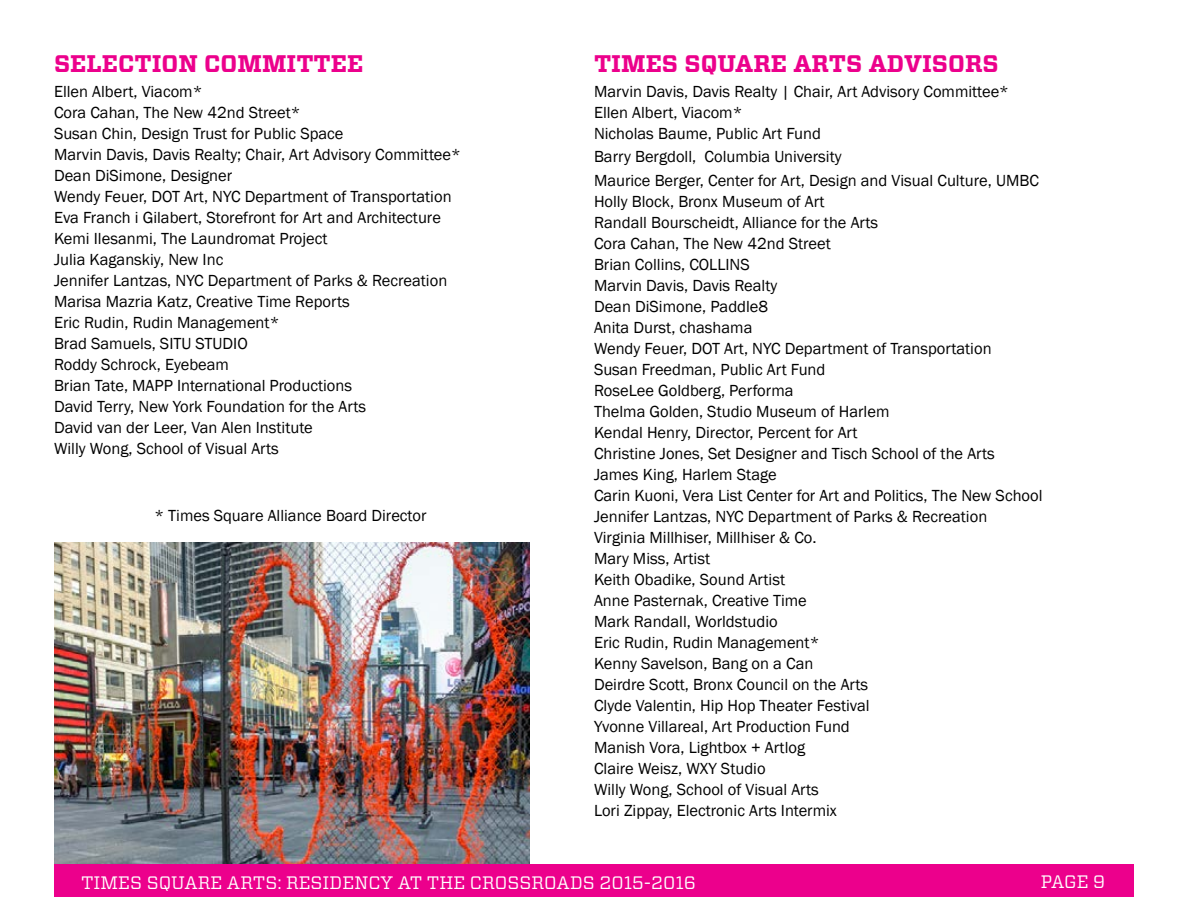
<style>
.page{position:relative;width:1188px;height:918px;background:#fff}
.page>*{position:absolute;margin:0;border:0;box-sizing:border-box;transform-origin:0 0}
.t1{font:700 24px "Vitesse";color:#ec008c}
.t2{font:18px "Vitesse";color:#fff}
.t3{font:16.5px/21px "Franklin Gothic";color:#000}
</style>
<div class="page">
<img style="left:54px;top:542px;width:475px;height:322px">
<div style="left:54px;top:865px;width:1080px;height:32px;background:#ec008c"></div>
<h1 class="t1" style="left:54px;top:47px;width:311px">SELECTION COMMITTEE</h1>
<p class="t3" style="left:54px;top:81px;width:408px">Ellen Albert, Viacom*<br>Cora Cahan, The New 42nd Street*<br>Susan Chin, Design Trust for Public Space<br>Marvin Davis, Davis Realty; Chair, Art Advisory Committee* Dean DiSimone, Designer<br>Wendy Feuer, DOT Art, NYC Department of Transportation Eva Franch i Gilabert, Storefront for Art and Architecture Kemi Ilesanmi, The Laundromat Project<br>Julia Kaganskiy, New Inc<br>Jennifer Lantzas, NYC Department of Parks &amp; Recreation Marisa Mazria Katz, Creative Time Reports<br>Eric Rudin, Rudin Management*<br>Brad Samuels, SITU STUDIO<br>Roddy Schrock, Eyebeam<br>Brian Tate, MAPP International Productions<br>David Terry, New York Foundation for the Arts<br>David van der Leer, Van Alen Institute<br>Willy Wong, School of Visual Arts</p>
<p class="t3" style="left:154px;top:505px;width:274px">* Times Square Alliance Board Director</p>
<h1 class="t1" style="left:594px;top:47px;width:160px">TIMES SQUARE</h1>
<h1 class="t1" style="left:793px;top:47px;width:36px">ARTS</h1>
<h1 class="t1" style="left:869px;top:47px;width:70px">ADVISORS</h1>
<p class="t3" style="left:594px;top:81px;width:416px">Marvin Davis, Davis Realty | Chair, Art Advisory Committee*<br>Ellen Albert, Viacom*<br>Nicholas Baume, Public Art Fund</p>
<p class="t3" style="left:594px;top:146px;width:446px;line-height:23.2px">Barry Bergdoll, Columbia University<br>Maurice Berger, Center for Art, Design and Visual Culture, UMBC</p>
<p class="t3" style="left:594px;top:191px;width:450px">Holly Block, Bronx Museum of Art<br>Randall Bourscheidt, Alliance for the Arts<br>Cora Cahan, The New 42nd Street<br>Brian Collins, COLLINS<br>Marvin Davis, Davis Realty<br>Dean DiSimone, Paddle8<br>Anita Durst, chashama<br>Wendy Feuer, DOT Art, NYC Department of Transportation<br>Susan Freedman, Public Art Fund<br>RoseLee Goldberg, Performa<br>Thelma Golden, Studio Museum of Harlem<br>Kendal Henry, Director, Percent for Art<br>Christine Jones, Set Designer and Tisch School of the Arts James King, Harlem Stage<br>Carin Kuoni, Vera List Center for Art and Politics, The New School Jennifer Lantzas, NYC Department of Parks &amp; Recreation Virginia Millhiser, Millhiser &amp; Co.<br>Mary Miss, Artist<br>Keith Obadike, Sound Artist<br>Anne Pasternak, Creative Time<br>Mark Randall, Worldstudio<br>Eric Rudin, Rudin Management*<br>Kenny Savelson, Bang on a Can<br>Deirdre Scott, Bronx Council on the Arts<br>Clyde Valentin, Hip Hop Theater Festival<br>Yvonne Villareal, Art Production Fund<br>Manish Vora, Lightbox + Artlog<br>Claire Weisz, WXY Studio<br>Willy Wong, School of Visual Arts<br>Lori Zippay, Electronic Arts Intermix</p>
<p class="t2" style="left:81px;top:870px;width:616px">TIMES S QUARE ARTS: RESIDENCY AT THE CROSSROADS 2015-2016</p>
<p class="t2" style="left:1041px;top:870px;width:66px">PAGE 9</p>
</div>
